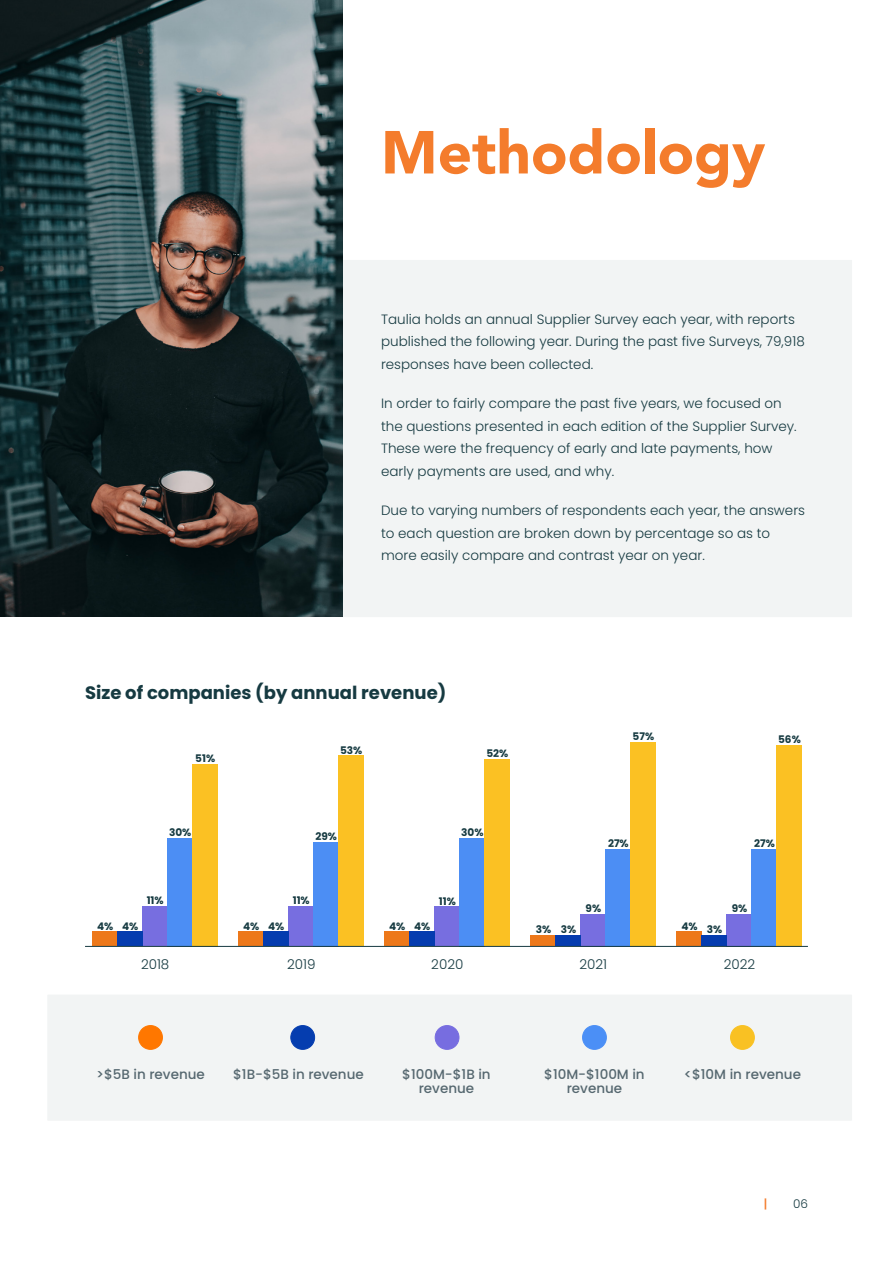
<style>
.page{position:relative;width:893px;height:1263px;background:#fff}
.page>*{position:absolute;margin:0;border:0;box-sizing:border-box;transform-origin:0 0}
.Main_heading{font:900 60px "Avenir LT Pro";color:#f47c2c}
.Heading_4{font:700 18px "Poppins";color:#163a41}
.Body_Text{font:300 13.5px/22.5px "Poppins";color:#163a41}
.Paragraph_Style1{font:500 13.5px/13.5px "Poppins";color:#566870;text-align:center}
.t1{font:300 12px "Poppins";color:#163a41}
.t2{font:700 12px "Gotham";color:#f47c2c}
.Body_Text-2{font:700 10.5px "Poppins";color:#163a41}
</style>
<div class="page">
<div style="left:677px;top:932px;width:25px;height:14px;background:#ed781a"></div>
<div style="left:727px;top:914px;width:25px;height:32px;background:#776ee0"></div>
<div style="left:702px;top:935px;width:25px;height:11px;background:#053caf"></div>
<div style="left:752px;top:849px;width:25px;height:97px;background:#4c8ef4"></div>
<div style="left:777px;top:745px;width:25px;height:201px;background:#fbc123"></div>
<div style="left:301px;top:260px;width:550px;height:357px;background:#f2f4f4"></div>
<img style="left:0;top:0;width:343px;height:617px">
<div style="left:48px;top:995px;width:803px;height:125px;background:#f2f4f4"></div>
<svg style="left:139px;top:1025px;width:23px;height:24px"></svg>
<svg style="left:435px;top:1025px;width:24px;height:24px"></svg>
<svg style="left:291px;top:1025px;width:24px;height:24px"></svg>
<svg style="left:583px;top:1025px;width:23px;height:24px"></svg>
<svg style="left:730px;top:1025px;width:24px;height:24px"></svg>
<div style="left:93px;top:932px;width:25px;height:14px;background:#ed781a"></div>
<div style="left:143px;top:907px;width:25px;height:39px;background:#776ee0"></div>
<div style="left:118px;top:932px;width:25px;height:14px;background:#053caf"></div>
<div style="left:168px;top:838px;width:25px;height:108px;background:#4c8ef4"></div>
<div style="left:193px;top:764px;width:25px;height:182px;background:#fbc123"></div>
<div style="left:239px;top:932px;width:25px;height:14px;background:#ed781a"></div>
<div style="left:289px;top:907px;width:25px;height:39px;background:#776ee0"></div>
<div style="left:264px;top:932px;width:25px;height:14px;background:#053caf"></div>
<div style="left:314px;top:842px;width:25px;height:104px;background:#4c8ef4"></div>
<div style="left:339px;top:756px;width:25px;height:190px;background:#fbc123"></div>
<div style="left:385px;top:932px;width:25px;height:14px;background:#ed781a"></div>
<div style="left:435px;top:907px;width:25px;height:39px;background:#776ee0"></div>
<div style="left:410px;top:932px;width:25px;height:14px;background:#053caf"></div>
<div style="left:460px;top:838px;width:25px;height:108px;background:#4c8ef4"></div>
<div style="left:485px;top:760px;width:25px;height:186px;background:#fbc123"></div>
<div style="left:531px;top:935px;width:25px;height:11px;background:#ed781a"></div>
<div style="left:581px;top:914px;width:25px;height:32px;background:#776ee0"></div>
<div style="left:556px;top:935px;width:25px;height:11px;background:#053caf"></div>
<div style="left:606px;top:849px;width:25px;height:97px;background:#4c8ef4"></div>
<div style="left:631px;top:742px;width:25px;height:204px;background:#fbc123"></div>
<hr style="left:85px;top:946px;width:723px;height:1px;background:#163a41">
<p class="Main_heading" style="left:381px;top:116px;width:386px">Methodology</p>
<p class="Body_Text" style="left:381px;top:308px;width:425px">Taulia holds an annual Supplier Survey each year, with reports published the following year. During the past five Surveys, 79,918 responses have been collected.</p>
<p class="Body_Text" style="left:381px;top:392px;width:417px">In order to fairly compare the past five years, we focused on the questions presented in each edition of the Supplier Survey.<br>These were the frequency of early and late payments, how early payments are used, and why.</p>
<p class="Body_Text" style="left:381px;top:499px;width:426px">Due to varying numbers of respondents each year, the answers to each question are broken down by percentage so as to more easily compare and contrast year on year.</p>
<p class="Heading_4" style="left:85px;top:682px;width:363px">Size of companies (by annual revenue)</p>
<p class="Body_Text-2" style="left:195px;top:752px;width:21px">51%</p>
<p class="Body_Text-2" style="left:340px;top:744px;width:24px">53%</p>
<p class="Body_Text-2" style="left:486px;top:748px;width:23px">52%</p>
<p class="Body_Text-2" style="left:169px;top:826px;width:24px">30%</p>
<p class="Body_Text-2" style="left:315px;top:830px;width:23px">29%</p>
<p class="Body_Text-2" style="left:461px;top:826px;width:24px">30%</p>
<p class="Body_Text-2" style="left:147px;top:894px;width:19px">11%</p>
<p class="Body_Text-2" style="left:293px;top:894px;width:19px">11%</p>
<p class="Body_Text-2" style="left:439px;top:895px;width:19px">11%</p>
<p class="Body_Text-2" style="left:97px;top:920px;width:18px">4%</p>
<p class="Body_Text-2" style="left:122px;top:920px;width:18px">4%</p>
<p class="Body_Text-2" style="left:243px;top:920px;width:18px">4%</p>
<p class="Body_Text-2" style="left:268px;top:920px;width:18px">4%</p>
<p class="Body_Text-2" style="left:389px;top:920px;width:18px">4%</p>
<p class="Body_Text-2" style="left:414px;top:920px;width:18px">4%</p>
<p class="Body_Text" style="left:141px;top:953px;width:30px">2018</p>
<p class="Body_Text" style="left:287px;top:953px;width:30px">2019</p>
<p class="Body_Text" style="left:431px;top:953px;width:34px">2020</p>
<p class="Body_Text-2" style="left:633px;top:730px;width:23px">57%</p>
<p class="Body_Text-2" style="left:778px;top:733px;width:24px">56%</p>
<p class="Body_Text-2" style="left:608px;top:837px;width:22px">27%</p>
<p class="Body_Text-2" style="left:754px;top:837px;width:22px">27%</p>
<p class="Body_Text-2" style="left:586px;top:902px;width:17px">9%</p>
<p class="Body_Text-2" style="left:732px;top:902px;width:17px">9%</p>
<p class="Body_Text-2" style="left:536px;top:924px;width:17px">3%</p>
<p class="Body_Text-2" style="left:561px;top:924px;width:17px">3%</p>
<p class="Body_Text-2" style="left:681px;top:920px;width:18px">4%</p>
<p class="Body_Text-2" style="left:707px;top:924px;width:17px">3%</p>
<p class="Body_Text" style="left:580px;top:953px;width:29px">2021</p>
<p class="Body_Text" style="left:724px;top:953px;width:33px">2022</p>
<p class="Paragraph_Style1" style="left:96px;top:1068px;width:110px">&gt;$5B in revenue</p>
<p class="Paragraph_Style1" style="left:233px;top:1068px;width:132px">$1B-$5B in revenue</p>
<p class="Paragraph_Style1" style="left:402px;top:1068px;width:90px">$100M-$1B in revenue</p>
<p class="Paragraph_Style1" style="left:544px;top:1068px;width:102px">$10M-$100M in revenue</p>
<p class="Paragraph_Style1" style="left:684px;top:1068px;width:119px">&lt;$10M in revenue</p>
<p class="t2" style="left:764px;top:1195px;width:6px">|</p>
<p class="t1" style="left:793px;top:1197px;width:16px">06</p>
</div>
